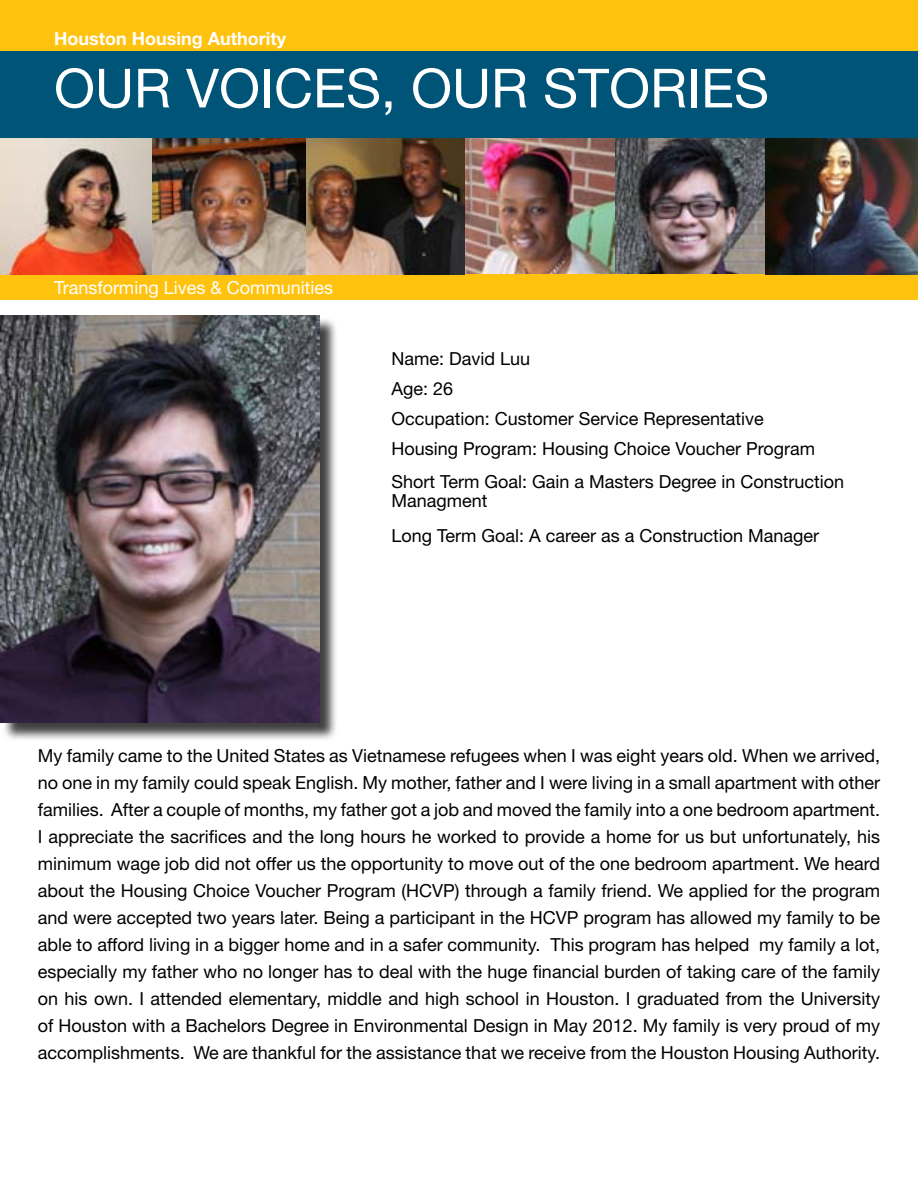
<style>
.page{position:relative;width:918px;height:1188px;background:#fff}
.page>*{position:absolute;margin:0;border:0;box-sizing:border-box;transform-origin:0 0}
.t1{font:54px "Helvetica Neue LT Std";color:#fff}
.t2{font:18px/27px "Helvetica Neue LT Std";color:#000}
.t3{font:18px "Helvetica Neue LT Std";color:#fff}
.t4{font:700 18px "Helvetica Neue LT Std";color:#fff}
</style>
<div class="page">
<div style="left:0;top:0;width:918px;height:51px;background:#ffc20e"></div>
<div style="left:0;top:274px;width:918px;height:26px;background:#ffc20e"></div>
<img style="left:0;top:138px;width:152px;height:137px">
<img style="left:464px;top:138px;width:302px;height:136px">
<img style="left:152px;top:138px;width:154px;height:137px">
<img style="left:306px;top:138px;width:158px;height:137px">
<img style="left:766px;top:138px;width:152px;height:137px">
<div style="left:0;top:51px;width:918px;height:87px;background:#005478"></div>
<div style="left:3px;top:318px;width:336px;height:423px;background:#000;opacity:.75"></div>
<img style="left:0;top:315px;width:319px;height:407px">
<p class="t4" style="left:54px;top:27px;width:234px">Houston Housing Authority</p>
<h1 class="t1" style="left:54px;top:56px;width:717px">OUR VOICES, OUR STORIES</h1>
<p class="t3" style="left:54px;top:277px;width:281px">Transforming Lives &amp; Communities</p>
<p class="t2" style="left:392px;top:343px;width:425px;line-height:30px">Name: David Luu<br>Age: 26<br>Occupation: Customer Service Representative<br>Housing Program: Housing Choice Voucher Program</p>
<p class="t2" style="left:392px;top:472px;width:454px;line-height:19.5px">Short Term Goal: Gain a Masters Degree in Construction<br>Managment</p>
<p class="t2" style="left:392px;top:522px;width:429px">Long Term Goal: A career as a Construction Manager</p>
<p class="t2" style="left:38px;top:742px;width:844px;text-align:justify">My family came to the United States as Vietnamese refugees when I was eight years old. When we arrived, no one in my family could speak English. My mother, father and I were living in a small apartment with other families. After a couple of months, my father got a job and moved the family into a one bedroom apartment.<br>I appreciate the sacrifices and the long hours he worked to provide a home for us but unfortunately, his minimum wage job did not offer us the opportunity to move out of the one bedroom apartment. We heard about the Housing Choice Voucher Program (HCVP) through a family friend. We applied for the program and were accepted two years later. Being a participant in the HCVP program has allowed my family to be able to afford living in a bigger home and in a safer community. This program has helped my family a lot, especially my father who no longer has to deal with the huge financial burden of taking care of the family on his own. I attended elementary, middle and high school in Houston. I graduated from the University of Houston with a Bachelors Degree in Environmental Design in May 2012. My family is very proud of my accomplishments. We are thankful for the assistance that we receive from the Houston Housing Authority.</p>
</div>
